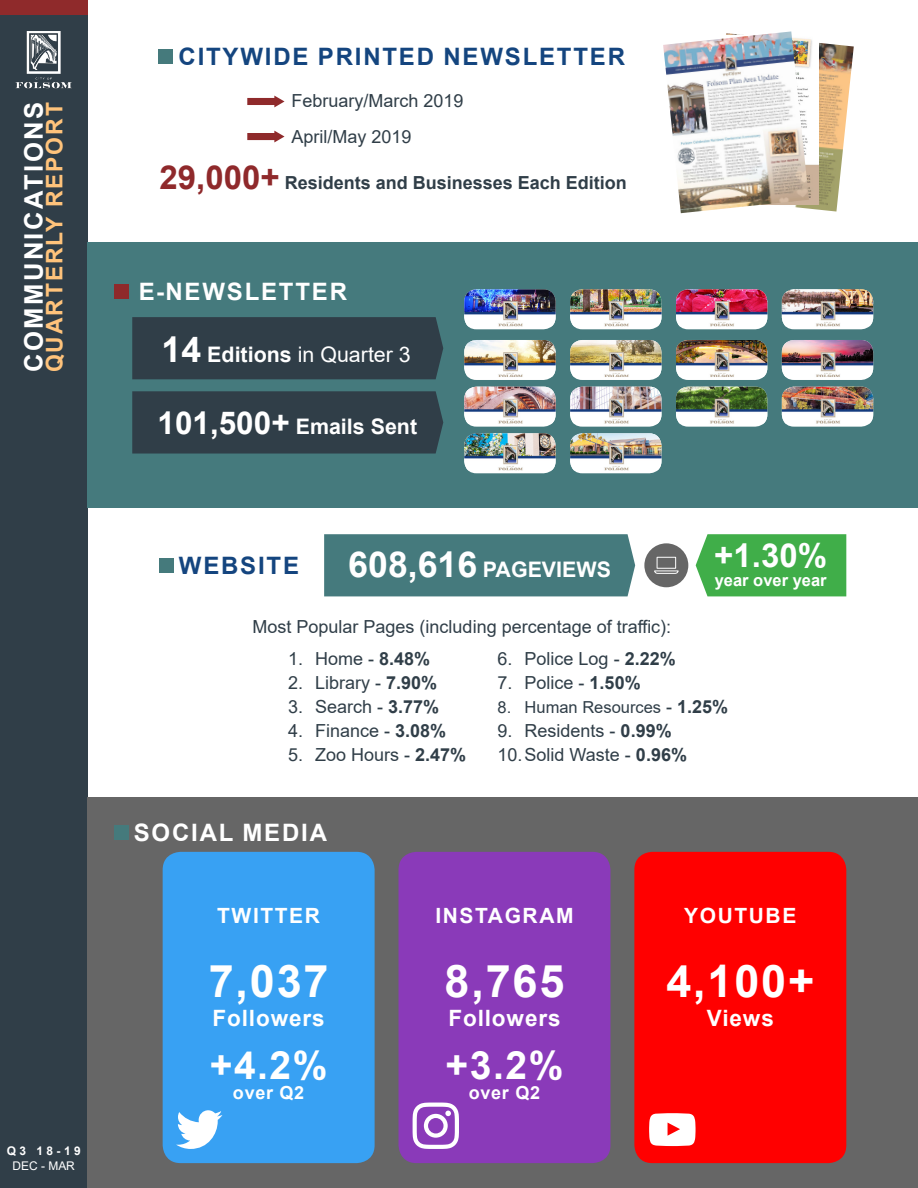
<style>
.page{position:relative;width:918px;height:1188px;background:#fff}
.page>*{position:absolute;margin:0;border:0;box-sizing:border-box;transform-origin:0 0}
.t1{font:700 45px "Arial";letter-spacing:.04em;color:#fff}
.t2{font:700 39px "Arial";color:#fff}
.t3{font:700 33px "Arial";color:#fff}
.t4{font:700 25.65px "Arial";letter-spacing:.095em;color:#fff}
.t5{font:700 24px "Arial";letter-spacing:.075em;color:#14457f}
.t6{font:700 24px "Arial";letter-spacing:.075em;color:#fff}
.t7{font:700 22.95px "Arial";letter-spacing:.085em;color:#ffc37b}
.t8{font:700 22.5px "Arial";letter-spacing:.04em;color:#fff}
.t9{font:700 21.45px "Arial";color:#fff}
.t10{font:21.45px "Arial";color:#fff}
.t11{font:700 21px "Arial";letter-spacing:.075em;color:#fff}
.t12{font:18px/24px "Arial";color:#303e48}
.t13{font:700 18px "Arial";color:#303e48}
.t14{font:700 18px "Arial";letter-spacing:.04em;color:#fff}
.t15{font:16.5px "Arial";color:#303e48}
.t16{font:700 16.5px "Arial";color:#fff}
.t17{font:700 12px "Arial";letter-spacing:.29em;color:#fff}
.t18{font:12px "Arial";color:#fff}
.s1{font-size:33px;color:#8f292b}
.s2{font-weight:700;font-size:35.7px}
.s3{font-weight:700}
.s4{font-size:31.5px}
.s5{font-size:35.7px}
.s6{font-size:18px}
.s7{font-weight:700;font-size:18px}
</style>
<div class="page">
<div style="left:0;top:0;width:87px;height:1188px;background:#303e48"></div>
<img style="left:16px;top:31px;width:55px;height:57px">
<div style="left:0;top:0;width:87px;height:15px;background:#8f2a2b"></div>
<div style="left:87px;top:797px;width:831px;height:391px;background:#666"></div>
<div style="left:159px;top:50px;width:14px;height:14px;background:#457a7c"></div>
<img style="left:809px;top:42px;width:45px;height:170px">
<img style="left:809px;top:39px;width:9px;height:165px">
<img style="left:663px;top:31px;width:146px;height:182px">
<svg style="left:247px;top:96px;width:38px;height:11px"></svg>
<svg style="left:247px;top:131px;width:38px;height:11px"></svg>
<div style="left:87px;top:242px;width:831px;height:266px;background:#457a7d"></div>
<div style="left:115px;top:284px;width:14px;height:14px;background:#8f292b"></div>
<div style="left:676px;top:289px;width:91px;height:40px;background:#fff;border-radius:12px"></div>
<img style="left:676px;top:289px;width:91px;height:37px">
<div style="left:782px;top:289px;width:91px;height:40px;background:#fff;border-radius:12px"></div>
<img style="left:782px;top:289px;width:91px;height:37px">
<div style="left:676px;top:340px;width:91px;height:40px;background:#fff;border-radius:12px"></div>
<img style="left:676px;top:340px;width:91px;height:37px">
<div style="left:782px;top:340px;width:91px;height:40px;background:#fff;border-radius:12px"></div>
<img style="left:782px;top:340px;width:91px;height:37px">
<div style="left:570px;top:387px;width:91px;height:40px;background:#fff;border-radius:12px"></div>
<img style="left:570px;top:387px;width:91px;height:37px">
<div style="left:676px;top:387px;width:91px;height:40px;background:#fff;border-radius:12px"></div>
<img style="left:676px;top:387px;width:91px;height:37px">
<div style="left:782px;top:387px;width:91px;height:40px;background:#fff;border-radius:12px"></div>
<img style="left:782px;top:387px;width:91px;height:37px">
<div style="left:464px;top:433px;width:92px;height:40px;background:#fff;border-radius:12px"></div>
<img style="left:464px;top:433px;width:92px;height:37px">
<div style="left:570px;top:433px;width:91px;height:40px;background:#fff;border-radius:12px"></div>
<img style="left:570px;top:433px;width:91px;height:37px">
<div style="left:570px;top:289px;width:91px;height:40px;background:#fff;border-radius:12px"></div>
<img style="left:570px;top:289px;width:91px;height:37px">
<div style="left:464px;top:289px;width:92px;height:40px;background:#fff;border-radius:12px"></div>
<img style="left:464px;top:289px;width:92px;height:37px">
<div style="left:570px;top:340px;width:91px;height:40px;background:#fff;border-radius:12px"></div>
<img style="left:570px;top:340px;width:91px;height:37px">
<div style="left:464px;top:340px;width:92px;height:40px;background:#fff;border-radius:12px"></div>
<img style="left:464px;top:340px;width:92px;height:37px">
<div style="left:132px;top:317px;width:311px;height:62px;background:#303e48"></div>
<div style="left:132px;top:391px;width:311px;height:63px;background:#303e48"></div>
<div style="left:159px;top:558px;width:14px;height:14px;background:#457a7c"></div>
<div style="left:324px;top:534px;width:311px;height:62px;background:#457a7d"></div>
<div style="left:696px;top:534px;width:150px;height:62px;background:#40ae49"></div>
<div style="left:644px;top:543px;width:44px;height:44px;background:#666;border-radius:50%"></div>
<svg style="left:654px;top:557px;width:25px;height:17px"></svg>
<div style="left:114px;top:825px;width:14px;height:15px;background:#457a7c"></div>
<div style="left:163px;top:852px;width:212px;height:311px;background:#38a1f3;border-radius:18px"></div>
<div style="left:399px;top:852px;width:211px;height:311px;background:#8a3ab9;border-radius:18px"></div>
<div style="left:634px;top:852px;width:212px;height:311px;background:#f00;border-radius:18px"></div>
<svg style="left:176px;top:1110px;width:46px;height:39px"></svg>
<svg style="left:413px;top:1103px;width:46px;height:46px"></svg>
<svg style="left:649px;top:1113px;width:47px;height:33px;background:#ffdfdf"></svg>
<div style="left:464px;top:387px;width:92px;height:40px;background:#fff;border-radius:12px"></div>
<img style="left:464px;top:387px;width:92px;height:37px">
<h3 class="t4" style="left:16px;top:372px;width:272px;rotate:-90deg">COMMUNICATIONS</h3>
<p class="t7" style="left:38px;top:372px;width:271px;rotate:-90deg">QUARTERLY REPORT</p>
<p class="t17" style="left:7px;top:1143px;width:76px">Q3 18-19</p>
<p class="t18" style="left:13px;top:1157px;width:64px">DEC - MAR</p>
<p class="t17" style="left:24px;top:1156px;width:68px">Q4 2018</p>
<p class="t5" style="left:179px;top:40px;width:448px">CITYWIDE PRINTED NEWSLETTER</p>
<p class="t12" style="left:291px;top:89px;width:174px">February/March 2019</p>
<p class="t12" style="left:291px;top:125px;width:122px">April/May 2019</p>
<p class="t13" style="left:159px;top:170px;width:469px"><span class="s1">29,000+</span> Residents and Businesses Each Edition</p>
<p class="t6" style="left:139px;top:275px;width:210px">E-NEWSLETTER</p>
<p class="t10" style="left:162px;top:340px;width:251px"><span class="s2">14</span> <span class="s3">Editions</span> in Quarter 3</p>
<p class="t9" style="left:157px;top:411px;width:261px"><span class="s4">101,500+</span> Emails Sent</p>
<p class="t5" style="left:179px;top:549px;width:122px">WEBSITE</p>
<p class="t9" style="left:348px;top:554px;width:264px"><span class="s5">608,616</span> PAGEVIEWS</p>
<p class="t3" style="left:714px;top:532px;width:114px">+1.30%</p>
<p class="t16" style="left:715px;top:569px;width:113px">year over year</p>
<p class="t12" style="left:253px;top:615px;width:420px">Most Popular Pages (including percentage of traffic):</p>
<p class="t12" style="left:288px;top:646px;width:144px">1. Home - <span class="s3">8.48%</span></p>
<p class="t12" style="left:288px;top:670px;width:151px">2. Library - <span class="s3">7.90%</span></p>
<p class="t12" style="left:288px;top:694px;width:153px">3. Search - <span class="s3">3.77%</span></p>
<p class="t12" style="left:288px;top:718px;width:160px">4. Finance - <span class="s3">3.08%</span></p>
<p class="t12" style="left:288px;top:742px;width:180px">5. Zoo Hours - <span class="s3">2.47%</span></p>
<p class="t6" style="left:134px;top:816px;width:195px">SOCIAL MEDIA</p>
<p class="t12" style="left:498px;top:646px;width:180px">6. Police Log - <span class="s3">2.22%</span></p>
<p class="t12" style="left:498px;top:670px;width:145px">7. Police - <span class="s3">1.50%</span></p>
<p class="t15" style="left:498px;top:696px;width:232px">8. Human Resources <span class="s6">-</span> <span class="s7">1.25%</span></p>
<p class="t12" style="left:498px;top:718px;width:191px">9. Residents - <span class="s3">0.99%<br></span>10.Solid Waste - <span class="s3">0.96%</span></p>
<p class="t11" style="left:217px;top:901px;width:104px">TWITTER</p>
<p class="t11" style="left:435px;top:901px;width:140px">INSTAGRAM</p>
<p class="t11" style="left:684px;top:901px;width:114px">YOUTUBE</p>
<p class="t1" style="left:209px;top:949px;width:121px">7,037</p>
<p class="t1" style="left:445px;top:949px;width:121px">8,765</p>
<p class="t1" style="left:666px;top:949px;width:149px">4,100+</p>
<p class="t8" style="left:213px;top:1002px;width:114px">Followers</p>
<p class="t8" style="left:448px;top:1002px;width:114px">Followers</p>
<p class="t8" style="left:707px;top:1002px;width:68px">Views</p>
<p class="t2" style="left:210px;top:1038px;width:119px">+4.2%</p>
<p class="t2" style="left:446px;top:1038px;width:119px">+3.2%</p>
<p class="t14" style="left:233px;top:1080px;width:73px">over Q2</p>
<p class="t14" style="left:469px;top:1080px;width:73px">over Q2</p>
</div>
